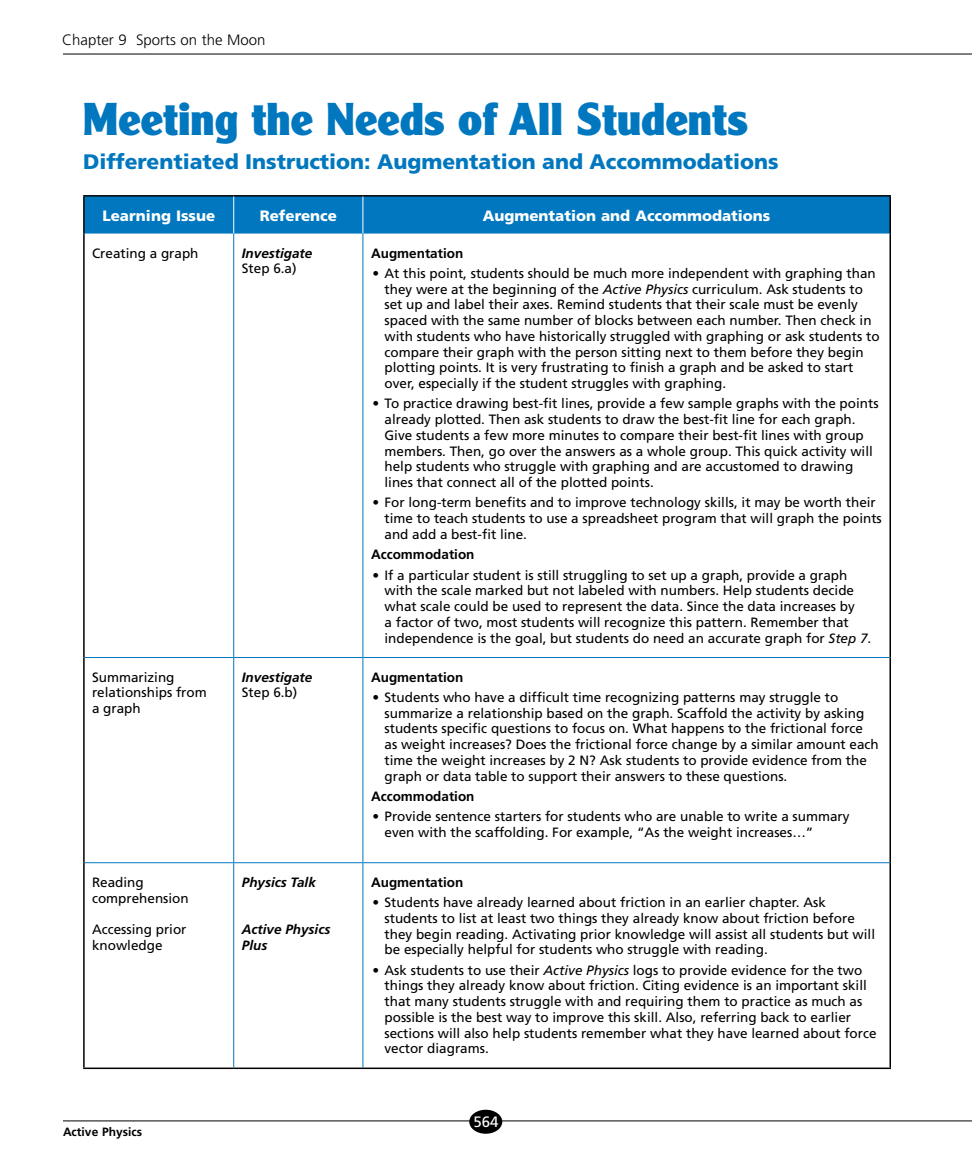
<style>
.page{position:relative;width:972px;height:1175px;background:#fff}
.page>*{position:absolute;margin:0;border:0;box-sizing:border-box;transform-origin:0 0}
.t1{font:900 45px "Clearface Gothic LH";color:#0077be}
.t2{font:900 21px "Frutiger";color:#0077be}
.t3{font:900 15px "Frutiger";color:#fff}
.t4{font:300 15px "Frutiger";color:#000}
.t5{font:15px "Frutiger";color:#fff}
.t6{font:13.5px/15.8px "Frutiger";color:#000}
.t7{font:700 13.5px "Frutiger";color:#000}
.t8{font:italic 700 13.5px/15.8px "Frutiger";color:#000}
.t9{font:700 12px "Frutiger";color:#000}
.s1{font-style:italic}
</style>
<div class="page">
<hr style="left:63px;top:54px;width:909px;height:1px;background:#000">
<hr style="left:63px;top:1120px;width:909px;height:1px;background:#000">
<div style="left:469px;top:1109px;width:33px;height:24px;background:#000;border-radius:50%"></div>
<div style="left:84px;top:196px;width:806px;height:37px;background:#0077be"></div>
<hr style="left:83px;top:195px;width:151px;height:1px;background:#000">
<hr style="left:83px;top:197px;width:2px;height:36px;background:#000">
<hr style="left:234px;top:195px;width:129px;height:1px;background:#000">
<hr style="left:363px;top:195px;width:528px;height:1px;background:#000">
<hr style="left:890px;top:197px;width:1px;height:36px;background:#000">
<hr style="left:363px;top:197px;width:1px;height:36px;background:#fff">
<hr style="left:233px;top:197px;width:1px;height:36px;background:#fff">
<hr style="left:233px;top:233px;width:1px;height:424px;background:#0077be">
<hr style="left:363px;top:233px;width:1px;height:424px;background:#0077be">
<hr style="left:85px;top:657px;width:149px;height:1px;background:#0077be">
<hr style="left:234px;top:657px;width:129px;height:1px;background:#0077be">
<hr style="left:233px;top:658px;width:1px;height:204px;background:#0077be">
<hr style="left:363px;top:657px;width:527px;height:1px;background:#0077be">
<hr style="left:363px;top:658px;width:1px;height:204px;background:#0077be">
<hr style="left:85px;top:862px;width:149px;height:1px;background:#0077be">
<hr style="left:234px;top:862px;width:129px;height:1px;background:#0077be">
<hr style="left:233px;top:863px;width:1px;height:204px;background:#0077be">
<hr style="left:363px;top:862px;width:527px;height:1px;background:#0077be">
<hr style="left:363px;top:863px;width:1px;height:204px;background:#0077be">
<hr style="left:83px;top:233px;width:2px;height:424px;background:#000">
<hr style="left:890px;top:233px;width:1px;height:424px;background:#000">
<hr style="left:83px;top:657px;width:2px;height:205px;background:#000">
<hr style="left:890px;top:657px;width:1px;height:205px;background:#000">
<hr style="left:83px;top:862px;width:2px;height:205px;background:#000">
<hr style="left:890px;top:862px;width:1px;height:205px;background:#000">
<hr style="left:83px;top:1067px;width:151px;height:2px;background:#000">
<hr style="left:234px;top:1067px;width:129px;height:2px;background:#000">
<hr style="left:363px;top:1067px;width:528px;height:2px;background:#000">
<p class="t4" style="left:62px;top:31px;width:205px">Chapter 9 Sports on the Moon</p>
<h1 class="t1" style="left:83px;top:91px;width:666px">Meeting the Needs of All Students</h1>
<h2 class="t2" style="left:83px;top:149px;width:697px">Differentiated Instruction: Augmentation and Accommodations</h2>
<p class="t3" style="left:102px;top:207px;width:114px">Learning Issue</p>
<p class="t3" style="left:260px;top:207px;width:79px">Reference</p>
<p class="t3" style="left:483px;top:207px;width:289px">Augmentation and Accommodations</p>
<p class="t6" style="left:92px;top:245px;width:108px">Creating a graph</p>
<p class="t8" style="left:242px;top:245px;width:72px">Investigate</p>
<p class="t6" style="left:242px;top:261px;width:56px">Step 6.a)</p>
<p class="t7" style="left:371px;top:245px;width:94px">Augmentation</p>
<p class="t6" style="left:385px;top:265px;width:497px;text-indent:-12px">• At this point, students should be much more independent with graphing than they were at the beginning of the <span class="s1">Active Physics</span> curriculum. Ask students to set up and label their axes. Remind students that their scale must be evenly spaced with the same number of blocks between each number. Then check in with students who have historically struggled with graphing or ask students to compare their graph with the person sitting next to them before they begin plotting points. It is very frustrating to finish a graph and be asked to start over, especially if the student struggles with graphing.</p>
<p class="t6" style="left:385px;top:396px;width:496px;text-indent:-12px">• To practice drawing best-fit lines, provide a few sample graphs with the points already plotted. Then ask students to draw the best-fit line for each graph.<br>Give students a few more minutes to compare their best-fit lines with group members. Then, go over the answers as a whole group. This quick activity will help students who struggle with graphing and are accustomed to drawing lines that connect all of the plotted points.</p>
<p class="t6" style="left:385px;top:495px;width:499px;text-indent:-12px">• For long-term benefits and to improve technology skills, it may be worth their time to teach students to use a spreadsheet program that will graph the points and add a best-fit line.</p>
<p class="t7" style="left:371px;top:546px;width:105px">Accommodation</p>
<p class="t6" style="left:385px;top:567px;width:488px;text-indent:-12px">• If a particular student is still struggling to set up a graph, provide a graph with the scale marked but not labeled with numbers. Help students decide what scale could be used to represent the data. Since the data increases by<br>a factor of two, most students will recognize this pattern. Remember that independence is the goal, but students do need an accurate graph for <span class="s1">Step 7</span>.</p>
<p class="t6" style="left:92px;top:669px;width:116px">Summarizing relationships from a graph</p>
<p class="t8" style="left:242px;top:669px;width:72px">Investigate</p>
<p class="t6" style="left:242px;top:684px;width:57px">Step 6.b)</p>
<p class="t6" style="left:92px;top:874px;width:98px">Reading comprehension</p>
<p class="t6" style="left:92px;top:921px;width:96px">Accessing prior knowledge</p>
<p class="t8" style="left:242px;top:874px;width:76px">Physics Talk</p>
<p class="t8" style="left:242px;top:921px;width:90px">Active Physics<br>Plus</p>
<p class="t9" style="left:63px;top:1124px;width:81px">Active Physics</p>
<p class="t7" style="left:371px;top:669px;width:94px">Augmentation</p>
<p class="t6" style="left:385px;top:689px;width:496px;text-indent:-12px">• Students who have a difficult time recognizing patterns may struggle to summarize a relationship based on the graph. Scaffold the activity by asking students specific questions to focus on. What happens to the frictional force as weight increases? Does the frictional force change by a similar amount each time the weight increases by 2 N? Ask students to provide evidence from the graph or data table to support their answers to these questions.</p>
<p class="t7" style="left:371px;top:788px;width:105px">Accommodation</p>
<p class="t6" style="left:385px;top:808px;width:467px;text-indent:-12px">• Provide sentence starters for students who are unable to write a summary even with the scaffolding. For example, “As the weight increases…”</p>
<p class="t7" style="left:371px;top:874px;width:94px">Augmentation</p>
<p class="t6" style="left:385px;top:894px;width:492px;text-indent:-12px">• Students have already learned about friction in an earlier chapter. Ask students to list at least two things they already know about friction before they begin reading. Activating prior knowledge will assist all students but will be especially helpful for students who struggle with reading.</p>
<p class="t6" style="left:385px;top:962px;width:494px;text-indent:-12px">• Ask students to use their <span class="s1">Active Physics</span> logs to provide evidence for the two things they already know about friction. Citing evidence is an important skill that many students struggle with and requiring them to practice as much as possible is the best way to improve this skill. Also, referring back to earlier sections will also help students remember what they have learned about force vector diagrams.</p>
<p class="t5" style="left:474px;top:1112px;width:27px">564</p>
</div>
